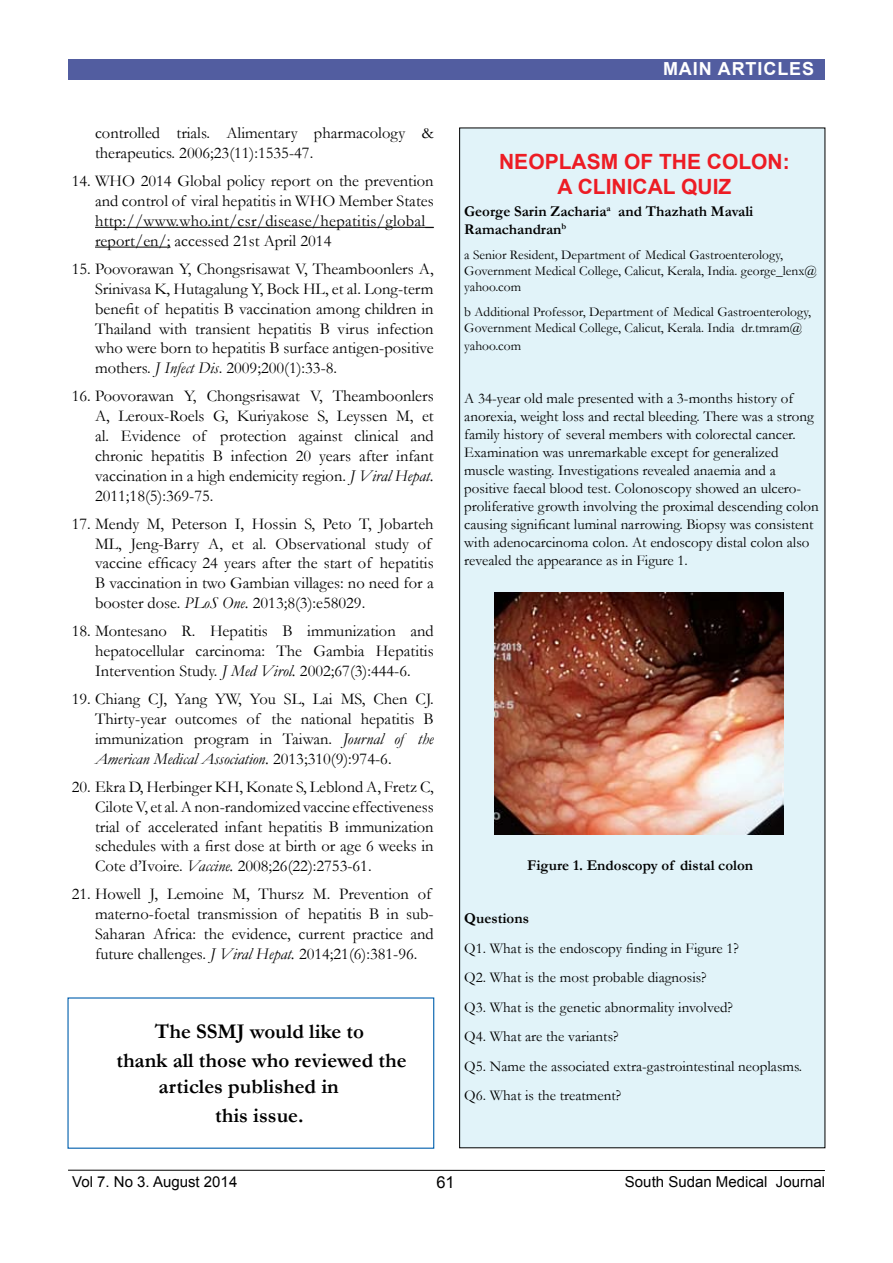
<style>
.page{position:relative;width:893px;height:1263px;background:#fff}
.page>*{position:absolute;margin:0;border:0;box-sizing:border-box;transform-origin:0 0}
.t1{font:700 21px/29.4px "Garamond";color:#000;text-align:center}
.t2{font:700 21px "Arial";color:#ed1c24}
.t3{font:700 18px "Arial";letter-spacing:.05em;color:#fff}
.t4{font:16.5px/19.8px "Garamond";color:#000;text-align:justify}
.t5{font:16.5px "Arial";color:#000}
.t6{font:15px/18px "Garamond";color:#000}
.t7{font:700 15px/18px "Garamond";color:#000}
.t8{font:15px "Arial";color:#000}
.t9{font:13.5px/16.2px "Garamond";color:#000}
.s1{font-style:italic}
</style>
<div class="page">
<hr style="left:68px;top:1170px;width:757px;height:1px;background:#000">
<div style="left:68px;top:60px;width:757px;height:20px;background:#525da0"></div>
<hr style="left:95px;top:227px;width:339px;height:1px;background:#000">
<hr style="left:95px;top:247px;width:75px;height:1px;background:#000">
<div style="left:460px;top:128px;width:365px;height:1020px;background:#e1f3f9"></div>
<img style="left:495px;top:593px;width:288px;height:241px">
<p class="t4" style="left:95px;top:123px;width:340px">controlled trials. Alimentary pharmacology &amp; therapeutics. 2006;23(11):1535-47.</p>
<p class="t4" style="left:95px;top:171px;width:340px;text-indent:-23px">14. WHO 2014 Global policy report on the prevention and control of viral hepatitis in WHO Member States http://www.who.int/csr/disease/hepatitis/global_ report/en/; accessed 21st April 2014</p>
<p class="t4" style="left:95px;top:259px;width:340px;text-indent:-23px">15. Poovorawan Y, Chongsrisawat V, Theamboonlers A, Srinivasa K, Hutagalung Y, Bock HL, et al. Long-term benefit of hepatitis B vaccination among children in Thailand with transient hepatitis B virus infection who were born to hepatitis B surface antigen-positive mothers. <span class="s1">J Infect Dis</span>. 2009;200(1):33-8.</p>
<p class="t4" style="left:95px;top:386px;width:340px;text-indent:-23px">16. Poovorawan Y, Chongsrisawat V, Theamboonlers A, Leroux-Roels G, Kuriyakose S, Leyssen M, et al. Evidence of protection against clinical and chronic hepatitis B infection 20 years after infant vaccination in a high endemicity region. <span class="s1">J Viral Hepat.<br></span>2011;18(5):369-75.</p>
<p class="t4" style="left:95px;top:513px;width:340px;text-align:left;text-indent:-23px">17. Mendy M, Peterson I, Hossin S, Peto T, Jobarteh ML, Jeng-Barry A, et al. Observational study of vaccine efficacy 24 years after the start of hepatitis B vaccination in two Gambian villages: no need for a booster dose. <span class="s1">PLoS One.</span> 2013;8(3):e58029.</p>
<p class="t4" style="left:95px;top:621px;width:340px;text-indent:-23px">18. Montesano R. Hepatitis B immunization and hepatocellular carcinoma: The Gambia Hepatitis Intervention Study. <span class="s1">J Med Virol.</span> 2002;67(3):444-6.</p>
<p class="t4" style="left:95px;top:689px;width:340px;text-indent:-23px">19. Chiang CJ, Yang YW, You SL, Lai MS, Chen CJ.<br>Thirty-year outcomes of the national hepatitis B immunization program in Taiwan. <span class="s1">Journal of the American Medical Association.</span> 2013;310(9):974-6.</p>
<p class="t4" style="left:95px;top:776px;width:340px;text-indent:-23px">20. Ekra D, Herbinger KH, Konate S, Leblond A, Fretz C, Cilote V, et al. A non-randomized vaccine effectiveness trial of accelerated infant hepatitis B immunization schedules with a first dose at birth or age 6 weeks in Cote d’Ivoire. <span class="s1">Vaccine.</span> 2008;26(22):2753-61.</p>
<p class="t4" style="left:95px;top:884px;width:340px;text-align:left;text-indent:-23px">21. Howell J, Lemoine M, Thursz M. Prevention of materno-foetal transmission of hepatitis B in sub-Saharan Africa: the evidence, current practice and future challenges. <span class="s1">J Viral Hepat.</span> 2014;21(6):381-96.</p>
<p class="t1" style="left:116px;top:1017px;width:292px">The SSMJ would like to<br>thank all those who reviewed the</p>
<p class="t1" style="left:215px;top:1071px;width:125px;text-align:left;text-indent:-57px">articles published in this issue.</p>
<p class="t3" style="left:663px;top:56px;width:153px">MAIN ARTICLES</p>
<p class="t2" style="left:499px;top:147px;width:75px">NEOPLASM</p>
<p class="t2" style="left:624px;top:147px;width:167px">OF THE COLON:</p>
<p class="t2" style="left:557px;top:173px;width:34px">ACLINICAL</p>
<p class="t2" style="left:681px;top:173px;width:52px">QUIZ</p>
<p class="t7" style="left:464px;top:203px;width:291px">George Sarin Zacharia<sup>a</sup> and Thazhath Mavali<br>Ramachandran<sup>b</sup></p>
<p class="t9" style="left:464px;top:246px;width:354px">a Senior Resident, Department of Medical Gastroenterology,<br>Government Medical College, Calicut, Kerala, India. george_lenx@ yahoo.com</p>
<p class="t9" style="left:464px;top:303px;width:348px">b Additional Professor, Department of Medical Gastroenterology,<br>Government Medical College, Calicut, Kerala. India dr.tmram@</p>
<p class="t9" style="left:464px;top:338px;width:58px">yahoo.com</p>
<p class="t6" style="left:464px;top:389px;width:356px">A 34-year old male presented with a 3-months history of anorexia, weight loss and rectal bleeding. There was a strong family history of several members with colorectal cancer.<br>Examination was unremarkable except for generalized muscle wasting. Investigations revealed anaemia and a positive faecal blood test. Colonoscopy showed an ulcero&shy;proliferative growth involving the proximal descending colon causing significant luminal narrowing. Biopsy was consistent with adenocarcinoma colon. At endoscopy distal colon also revealed the appearance as in Figure 1.</p>
<p class="t7" style="left:527px;top:857px;width:227px">Figure 1. Endoscopy of distal colon</p>
<p class="t7" style="left:464px;top:910px;width:66px">Questions</p>
<p class="t6" style="left:464px;top:933px;width:339px;line-height:29.5px">Q1. What is the endoscopy finding in Figure 1?<br>Q2. What is the most probable diagnosis?<br>Q3. What is the genetic abnormality involved?<br>Q4. What are the variants?<br>Q5. Name the associated extra-gastrointestinal neoplasms.<br>Q6. What is the treatment?</p>
<p class="t8" style="left:72px;top:1172px;width:167px">Vol 7. No 3. August 2014</p>
<p class="t5" style="left:436px;top:1171px;width:20px">61</p>
<p class="t8" style="left:625px;top:1172px;width:202px">South Sudan Medical Journal</p>
</div>
